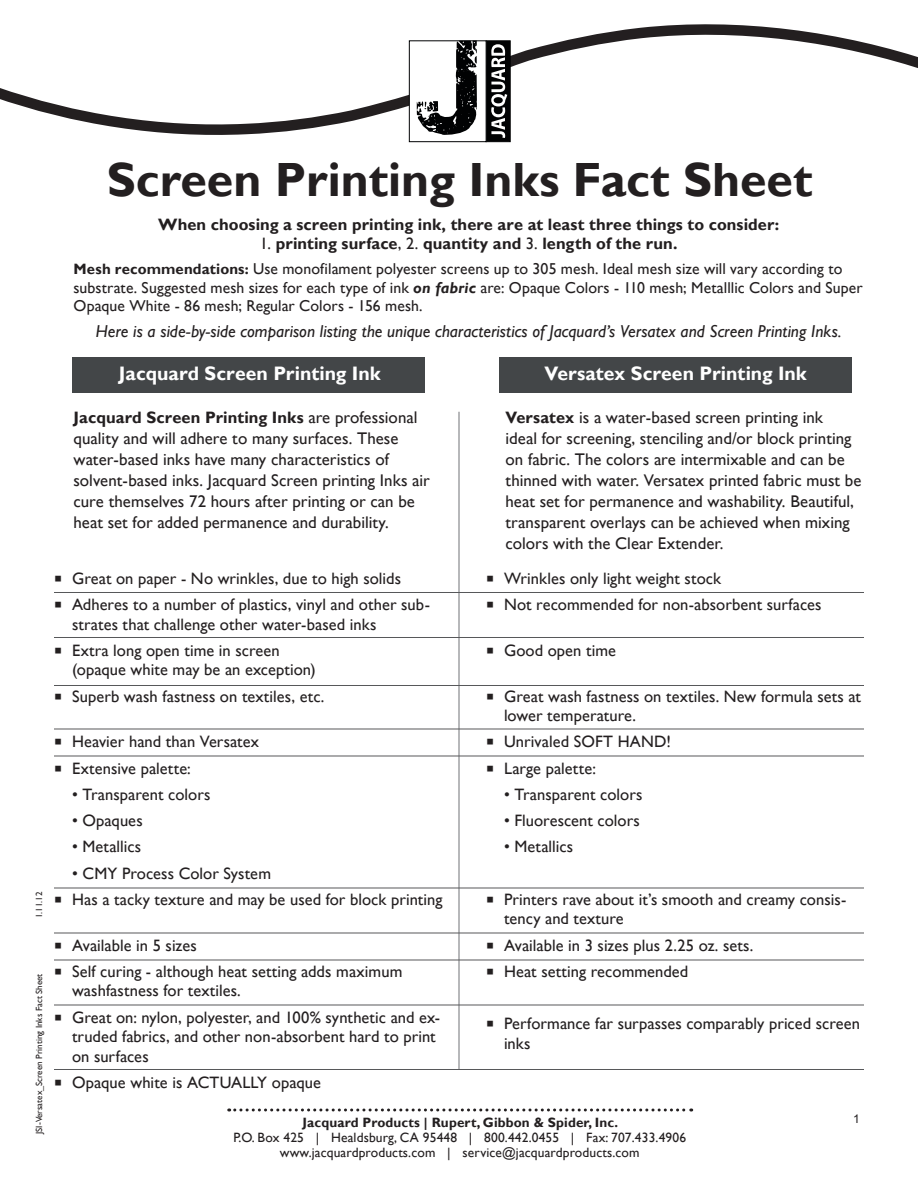
<style>
.page{position:relative;width:918px;height:1188px;background:#fff}
.page>*{position:absolute;margin:0;border:0;box-sizing:border-box;transform-origin:0 0}
.t1{font:700 48px "Gill Sans";color:#231f20}
.new_subhead_1{font:700 19.5px "Gill Sans";color:#fff}
.Body_text{font:italic 17.25px "Gill Sans";letter-spacing:.005em;color:#231f20}
.Body_text-2{font:16.8px/21px "Gill Sans";letter-spacing:.005em;color:#231f20}
.New_tabbed_text_2{font:16.5px/19.5px "Gill Sans";letter-spacing:.005em;color:#231f20}
.Body_text-3{font:700 16.5px "Gill Sans";letter-spacing:.005em;color:#231f20}
.New_Body_Text{font:15.75px/18.3px "Gill Sans";letter-spacing:.005em;color:#231f20}
.t2{font:13.5px "Gill Sans";letter-spacing:.01em;color:#231f20}
.t3{font:700 13.5px "Gill Sans";letter-spacing:.01em;color:#231f20}
.Page_Number{font:12px "Arial";color:#231f20}
.t4{font:9px "Gill Sans";color:#231f20}
.s1{font-weight:400}
.s2{font-weight:700;font-size:15px}
.s3{font-weight:700;font-style:italic}
.s4{font-weight:400;font-size:16.8px}
.s5{font-weight:700;font-size:16.5px}
</style>
<div class="page">
<svg style="left:0;top:24px;width:918px;height:114px"></svg>
<div style="left:486px;top:40px;width:25px;height:102px;background:#010203;border:1px solid #010203"></div>
<div style="left:409px;top:40px;width:77px;height:102px;background:#fff;border:1px solid #010203"></div>
<svg style="left:417px;top:41px;width:60px;height:94px"></svg>
<svg style="left:491px;top:44px;width:16px;height:94px"></svg>
<svg style="left:229px;top:1108px;width:463px;height:4px"></svg>
<div style="left:499px;top:358px;width:352px;height:35px;background:#434648"></div>
<div style="left:72px;top:358px;width:352px;height:35px;background:#434648"></div>
<hr style="left:458px;top:412px;width:2px;height:658px;background:#808285">
<hr style="left:54px;top:592px;width:810px;height:1px;background:#57585a">
<hr style="left:54px;top:637px;width:810px;height:1px;background:#57585a">
<hr style="left:54px;top:685px;width:810px;height:1px;background:#57585a">
<hr style="left:54px;top:729px;width:810px;height:1px;background:#57585a">
<hr style="left:54px;top:756px;width:810px;height:1px;background:#57585a">
<hr style="left:54px;top:888px;width:810px;height:1px;background:#57585a">
<hr style="left:54px;top:933px;width:810px;height:1px;background:#57585a">
<hr style="left:54px;top:960px;width:810px;height:1px;background:#57585a">
<hr style="left:54px;top:1005px;width:810px;height:1px;background:#57585a">
<hr style="left:54px;top:1069px;width:810px;height:1px;background:#57585a">
<p class="t4" style="left:34px;top:918px;width:28px;rotate:-90deg">1.11.12</p>
<p class="t4" style="left:34px;top:1134px;width:162px;rotate:-90deg">JSI-Versatex_Screen Printing Inks Fact Sheet</p>
<p class="t1" style="left:107px;top:151px;width:707px">Screen Printing Inks Fact Sheet</p>
<p class="Body_text-3" style="left:158px;top:214px;width:623px">When choosing a screen printing ink, there are at least three things to consider:</p>
<p class="Body_text-3" style="left:260px;top:234px;width:419px"><span class="s1">1.</span> printing surface<span class="s1">, 2.</span> quantity and <span class="s1">3.</span> length of the run.</p>
<p class="New_Body_Text" style="left:74px;top:260px;width:791px"><span class="s2">Mesh recommendations:</span> Use monofilament polyester screens up to 305 mesh. Ideal mesh size will vary according to substrate. Suggested mesh sizes for each type of ink <span class="s3">on fabric</span> are: Opaque Colors - 110 mesh; Metalllic Colors and Super<br>Opaque White - 86 mesh; Regular Colors - 156 mesh.</p>
<p class="Body_text" style="left:96px;top:321px;width:747px">Here is a side-by-side comparison listing the unique characteristics of Jacquard’s Versatex and Screen Printing Inks.</p>
<p class="new_subhead_1" style="left:119px;top:362px;width:263px">Jacquard Screen Printing Ink</p>
<p class="Body_text-3" style="left:74px;top:407px;width:346px">Jacquard Screen Printing Inks <span class="s4">are professional</span></p>
<p class="Body_text-2" style="left:74px;top:427px;width:358px">quality and will adhere to many surfaces. These water-based inks have many characteristics of solvent-based inks. Jacquard Screen printing Inks air cure themselves 72 hours after printing or can be heat set for added permanence and durability.</p>
<p class="New_tabbed_text_2" style="left:54px;top:569px;width:349px">○ Great on paper - No wrinkles, due to high solids</p>
<p class="New_tabbed_text_2" style="left:72px;top:595px;width:360px;text-indent:-18px">○ Adheres to a number of plastics, vinyl and other sub&shy;strates that challenge other water-based inks</p>
<p class="New_tabbed_text_2" style="left:72px;top:641px;width:245px;text-indent:-18px">○ Extra long open time in screen (opaque white may be an exception)</p>
<p class="New_tabbed_text_2" style="left:54px;top:686px;width:272px">○ Superb wash fastness on textiles, etc.</p>
<p class="New_tabbed_text_2" style="left:54px;top:732px;width:207px">○ Heavier hand than Versatex</p>
<p class="New_tabbed_text_2" style="left:54px;top:758px;width:138px">○ Extensive palette:</p>
<p class="New_tabbed_text_2" style="left:72px;top:785px;width:140px">• Transparent colors</p>
<p class="New_tabbed_text_2" style="left:72px;top:811px;width:72px">• Opaques</p>
<p class="New_tabbed_text_2" style="left:72px;top:837px;width:71px">• Metallics</p>
<p class="New_tabbed_text_2" style="left:72px;top:863px;width:201px">• CMY Process Color System</p>
<p class="New_tabbed_text_2" style="left:54px;top:890px;width:390px">○ Has a tacky texture and may be used for block printing</p>
<p class="New_tabbed_text_2" style="left:54px;top:935px;width:144px">○ Available in 5 sizes</p>
<p class="New_tabbed_text_2" style="left:72px;top:962px;width:332px;text-indent:-18px">○ Self curing - although heat setting adds maximum washfastness for textiles.</p>
<p class="New_tabbed_text_2" style="left:72px;top:1007px;width:370px;text-indent:-18px">○ Great on: nylon, polyester, and 100% synthetic and ex&shy;truded fabrics, and other non-absorbent hard to print on surfaces</p>
<p class="New_tabbed_text_2" style="left:54px;top:1073px;width:269px">○ Opaque white is ACTUALLY opaque</p>
<p class="new_subhead_1" style="left:545px;top:362px;width:264px">Versatex Screen Printing Ink</p>
<p class="Body_text-2" style="left:506px;top:406px;width:358px"><span class="s5">Versatex</span> is a water-based screen printing ink<br>ideal for screening, stenciling and/or block printing on fabric. The colors are intermixable and can be thinned with water. Versatex printed fabric must be heat set for permanence and washability. Beautiful, transparent overlays can be achieved when mixing colors with the Clear Extender.</p>
<p class="New_tabbed_text_2" style="left:486px;top:569px;width:237px">○ Wrinkles only light weight stock</p>
<p class="New_tabbed_text_2" style="left:486px;top:595px;width:337px">○ Not recommended for non-absorbent surfaces</p>
<p class="New_tabbed_text_2" style="left:486px;top:641px;width:132px">○ Good open time</p>
<p class="New_tabbed_text_2" style="left:504px;top:686px;width:359px;text-indent:-18px">○ Great wash fastness on textiles. New formula sets at lower temperature.</p>
<p class="New_tabbed_text_2" style="left:486px;top:732px;width:187px">○ Unrivaled SOFT HAND!</p>
<p class="New_tabbed_text_2" style="left:486px;top:758px;width:111px">○ Large palette:</p>
<p class="New_tabbed_text_2" style="left:504px;top:785px;width:140px">• Transparent colors</p>
<p class="New_tabbed_text_2" style="left:504px;top:811px;width:137px">• Fluorescent colors</p>
<p class="New_tabbed_text_2" style="left:504px;top:837px;width:71px">• Metallics</p>
<p class="New_tabbed_text_2" style="left:504px;top:890px;width:344px;text-indent:-18px">○ Printers rave about it’s smooth and creamy consis&shy;tency and texture</p>
<p class="New_tabbed_text_2" style="left:486px;top:935px;width:269px">○ Available in 3 sizes plus 2.25 oz. sets.</p>
<p class="New_tabbed_text_2" style="left:486px;top:962px;width:204px">○ Heat setting recommended</p>
<p class="New_tabbed_text_2" style="left:504px;top:1014px;width:358px;text-indent:-18px">○ Performance far surpasses comparably priced screen inks</p>
<p class="t3" style="left:303px;top:1114px;width:317px">Jacquard Products | Rupert, Gibbon &amp; Spider, Inc.</p>
<p class="t2" style="left:233px;top:1130px;width:454px">P.O. Box 425 | Healdsburg, CA 95448 | 800.442.0455 | Fax: 707.433.4906</p>
<p class="t2" style="left:280px;top:1145px;width:361px">www.jacquardproducts.com | service@jacquardproducts.com</p>
<p class="Page_Number" style="left:853px;top:1111px;width:8px">1</p>
</div>
